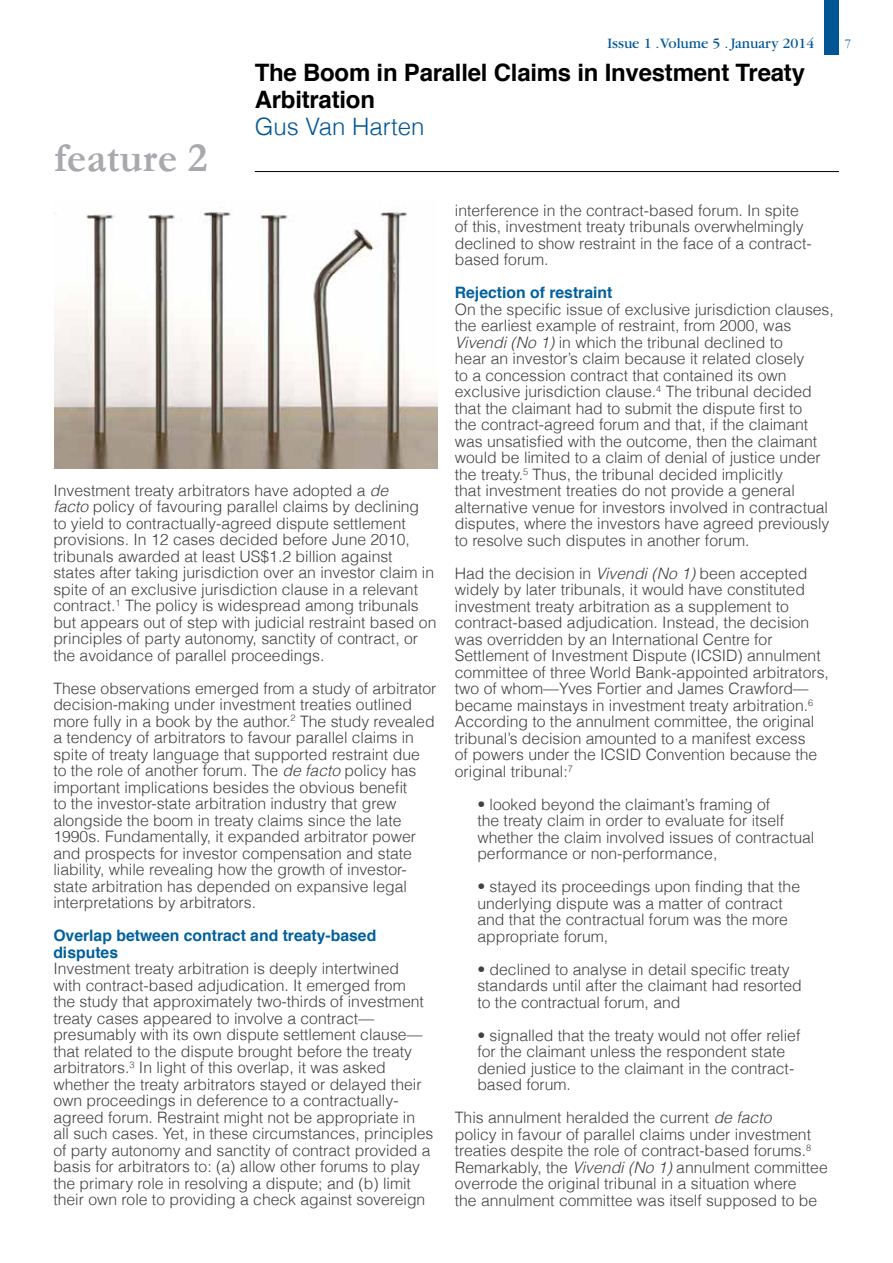
<style>
.page{position:relative;width:893px;height:1263px;background:#fff}
.page>*{position:absolute;margin:0;border:0;box-sizing:border-box;transform-origin:0 0}
.t1{font:700 42px "Garamond";color:#a7a9ac}
.t2{font:700 24px/27px "Helvetica";letter-spacing:-.01em;color:#000}
.t3{font:300 24px "Helvetica";color:#005695}
.t4{font:300 15.75px/16.5px "Helvetica";color:#414042}
.t5{font:700 15.75px/16.5px "Helvetica";color:#00609d}
.t6{font:15px "Garamond";color:#005695}
.t7{font:13.5px "Garamond";color:#00609d}
.s1{font-style:italic}
</style>
<div class="page">
<hr style="left:255px;top:171px;width:584px;height:1px;background:#000">
<img style="left:54px;top:210px;width:383px;height:259px">
<div style="left:824px;top:0;width:14px;height:54px;background:#005695"></div>
<p class="t6" style="left:607px;top:35px;width:208px">Issue 1 .Volume 5 . January 2014</p>
<p class="t7" style="left:845px;top:36px;width:8px">7</p>
<h1 class="t1" style="left:54px;top:129px;width:155px">feature 2</h1>
<h2 class="t2" style="left:255px;top:59px;width:552px">The Boom in Parallel Claims in Investment Treaty<br>Arbitration</h2>
<h2 class="t3" style="left:255px;top:107px;width:171px">Gus Van Harten</h2>
<p class="t4" style="left:53px;top:481px;width:385px">Investment treaty arbitrators have adopted a <span class="s1">de<br>facto</span> policy of favouring parallel claims by declining<br>to yield to contractually-agreed dispute settlement provisions. In 12 cases decided before June 2010, tribunals awarded at least US$1.2 billion against states after taking jurisdiction over an investor claim in spite of an exclusive jurisdiction clause in a relevant contract.<sup>1</sup> The policy is widespread among tribunals but appears out of step with judicial restraint based on principles of party autonomy, sanctity of contract, or the avoidance of parallel proceedings.</p>
<p class="t4" style="left:53px;top:679px;width:385px">These observations emerged from a study of arbitrator decision-making under investment treaties outlined more fully in a book by the author.<sup>2</sup> The study revealed a tendency of arbitrators to favour parallel claims in spite of treaty language that supported restraint due to the role of another forum. The <span class="s1">de facto</span> policy has important implications besides the obvious benefit<br>to the investor-state arbitration industry that grew alongside the boom in treaty claims since the late 1990s. Fundamentally, it expanded arbitrator power and prospects for investor compensation and state liability, while revealing how the growth of investor&shy;state arbitration has depended on expansive legal interpretations by arbitrators.</p>
<p class="t5" style="left:53px;top:928px;width:324px">Overlap between contract and treaty-based disputes</p>
<p class="t4" style="left:53px;top:960px;width:381px">Investment treaty arbitration is deeply intertwined<br>with contract-based adjudication. It emerged from<br>the study that approximately two-thirds of investment treaty cases appeared to involve a contract— presumably with its own dispute settlement clause— that related to the dispute brought before the treaty arbitrators.<sup>3</sup> In light of this overlap, it was asked whether the treaty arbitrators stayed or delayed their own proceedings in deference to a contractually&shy;agreed forum. Restraint might not be appropriate in all such cases. Yet, in these circumstances, principles of party autonomy and sanctity of contract provided a basis for arbitrators to: (a) allow other forums to play the primary role in resolving a dispute; and (b) limit their own role to providing a check against sovereign</p>
<p class="t4" style="left:455px;top:201px;width:358px">interference in the contract-based forum. In spite of this, investment treaty tribunals overwhelmingly declined to show restraint in the face of a contract&shy;based forum.</p>
<p class="t5" style="left:455px;top:285px;width:159px">Rejection of restraint</p>
<p class="t4" style="left:455px;top:300px;width:381px">On the specific issue of exclusive jurisdiction clauses, the earliest example of restraint, from 2000, was <span class="s1">Vivendi (No 1)</span> in which the tribunal declined to<br>hear an investor’s claim because it related closely<br>to a concession contract that contained its own exclusive jurisdiction clause.<sup>4</sup> The tribunal decided that the claimant had to submit the dispute first to<br>the contract-agreed forum and that, if the claimant was unsatisfied with the outcome, then the claimant would be limited to a claim of denial of justice under the treaty.<sup>5</sup> Thus, the tribunal decided implicitly<br>that investment treaties do not provide a general alternative venue for investors involved in contractual disputes, where the investors have agreed previously to resolve such disputes in another forum.</p>
<p class="t4" style="left:455px;top:564px;width:376px">Had the decision in <span class="s1">Vivendi (No 1)</span> been accepted widely by later tribunals, it would have constituted investment treaty arbitration as a supplement to contract-based adjudication. Instead, the decision was overridden by an International Centre for Settlement of Investment Dispute (ICSID) annulment committee of three World Bank-appointed arbitrators, two of whom—Yves Fortier and James Crawford— became mainstays in investment treaty arbitration.<sup>6<br></sup>According to the annulment committee, the original tribunal’s decision amounted to a manifest excess<br>of powers under the ICSID Convention because the original tribunal:<sup>7</sup></p>
<p class="t4" style="left:477px;top:795px;width:339px">• looked beyond the claimant’s framing of<br>the treaty claim in order to evaluate for itself whether the claim involved issues of contractual performance or non-performance,</p>
<p class="t4" style="left:477px;top:878px;width:324px">• stayed its proceedings upon finding that the underlying dispute was a matter of contract and that the contractual forum was the more appropriate forum,</p>
<p class="t4" style="left:477px;top:960px;width:326px">• declined to analyse in detail specific treaty standards until after the claimant had resorted to the contractual forum, and</p>
<p class="t4" style="left:477px;top:1026px;width:325px">• signalled that the treaty would not offer relief for the claimant unless the respondent state denied justice to the claimant in the contract&shy;based forum.</p>
<p class="t4" style="left:455px;top:1109px;width:374px">This annulment heralded the current <span class="s1">de facto<br></span>policy in favour of parallel claims under investment treaties despite the role of contract-based forums.<sup>8<br></sup>Remarkably, the <span class="s1">Vivendi (No 1)</span> annulment committee overrode the original tribunal in a situation where<br>the annulment committee was itself supposed to be</p>
</div>
